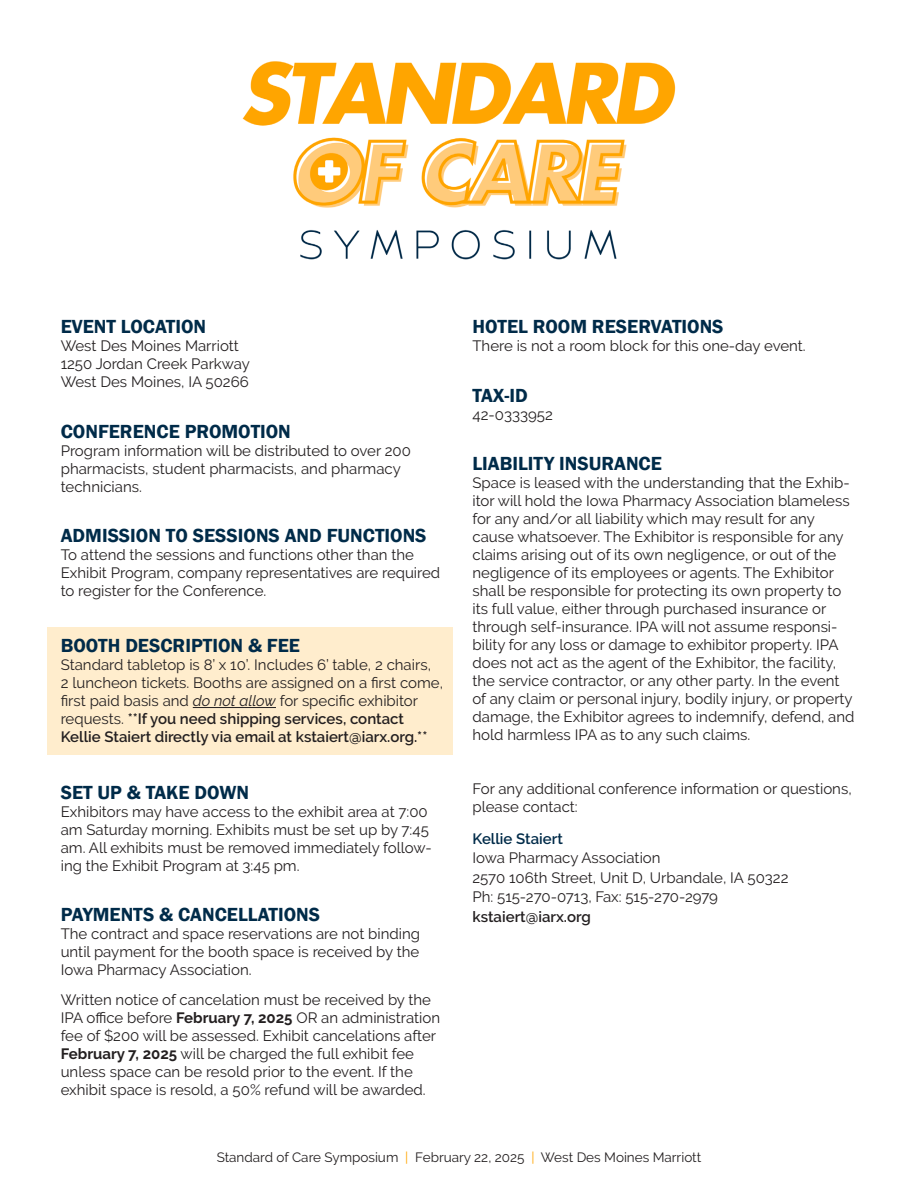
<style>
.page{position:relative;width:918px;height:1188px;background:#fff}
.page>*{position:absolute;margin:0;border:0;box-sizing:border-box;transform-origin:0 0}
.t1{font:600 19.5px "Franklin Gothic";color:#002b49}
.t2{font:15px/18px "Raleway";color:#231f20}
.t3{font:600 15px "Raleway";color:#231f20}
.t4{font:600 15px "Raleway";color:#002b49}
.t5{font:13.5px "Raleway";color:#231f20}
.s1{font-style:italic}
.s2{font-weight:400}
.s3{font-weight:700}
.s4{color:#ffa500}
</style>
<div class="page">
<div style="left:47px;top:627px;width:406px;height:128px;background:#ffedcd"></div>
<hr style="left:193px;top:707px;width:83px;height:1px;background:#231f20">
<img style="left:243px;top:61px;width:432px;height:198px">
<p class="t1" style="left:61px;top:315px;width:147px">EVENT LOCATION</p>
<p class="t2" style="left:61px;top:337px;width:180px">West Des Moines Marriott</p>
<p class="t2" style="left:61px;top:355px;width:191px">1250 Jordan Creek Parkway</p>
<p class="t2" style="left:61px;top:373px;width:190px">West Des Moines, IA 50266</p>
<p class="t1" style="left:61px;top:419px;width:232px">CONFERENCE PROMOTION</p>
<p class="t2" style="left:61px;top:441px;width:352px">Program information will be distributed to over 200 pharmacists, student pharmacists, and pharmacy</p>
<p class="t2" style="left:61px;top:477px;width:83px">technicians.</p>
<p class="t1" style="left:61px;top:523px;width:367px">ADMISSION TO SESSIONS AND FUNCTIONS</p>
<p class="t2" style="left:61px;top:546px;width:381px">To attend the sessions and functions other than the<br>Exhibit Program, company representatives are required to register for the Conference.</p>
<p class="t1" style="left:61px;top:634px;width:241px">BOOTH DESCRIPTION &amp; FEE</p>
<p class="t2" style="left:61px;top:656px;width:372px">Standard tabletop is 8’ x 10’. Includes 6’ table, 2 chairs,</p>
<p class="t2" style="left:61px;top:674px;width:384px">2 luncheon tickets. Booths are assigned on a first come, first paid basis and <span class="s1">do not allow</span> for specific exhibitor</p>
<p class="t3" style="left:61px;top:711px;width:345px"><span class="s2">requests.</span> **If you need shipping services, contact</p>
<p class="t3" style="left:61px;top:729px;width:368px">Kellie Staiert directly via email at kstaiert@iarx.org.**</p>
<p class="t1" style="left:61px;top:780px;width:190px">SET UP &amp; TAKE DOWN</p>
<p class="t2" style="left:61px;top:802px;width:373px">Exhibitors may have access to the exhibit area at 7:00 am Saturday morning. Exhibits must be set up by 7:45 am. All exhibits must be removed immediately follow&shy;ing the Exhibit Program at 3:45 pm.</p>
<p class="t1" style="left:61px;top:903px;width:261px">PAYMENTS &amp; CANCELLATIONS</p>
<p class="t2" style="left:61px;top:925px;width:361px;text-align:justify">The contract and space reservations are not binding until payment for the booth space is received by the Iowa Pharmacy Association.</p>
<p class="t2" style="left:61px;top:991px;width:381px">Written notice of cancelation must be received by the IPA office before <span class="s3">February 7, 2025</span> OR an administration fee of $200 will be assessed. Exhibit cancelations after <span class="s3">February 7, 2025</span> will be charged the full exhibit fee</p>
<p class="t2" style="left:61px;top:1063px;width:366px">unless space can be resold prior to the event. If the exhibit space is resold, a 50% refund will be awarded.</p>
<p class="t1" style="left:472px;top:315px;width:253px">HOTEL ROOM RESERVATIONS</p>
<p class="t2" style="left:472px;top:337px;width:335px">There is not a room block for this one-day event.</p>
<p class="t1" style="left:472px;top:383px;width:57px">TAX-ID</p>
<p class="t2" style="left:472px;top:405px;width:82px">42-0333952</p>
<p class="t1" style="left:472px;top:451px;width:191px">LIABILITY INSURANCE</p>
<p class="t2" style="left:472px;top:474px;width:383px">Space is leased with the understanding that the Exhib&shy;itor will hold the Iowa Pharmacy Association blameless for any and/or all liability which may result for any cause whatsoever. The Exhibitor is responsible for any claims arising out of its own negligence, or out of the negligence of its employees or agents. The Exhibitor shall be responsible for protecting its own property to its full value, either through purchased insurance or through self-insurance. IPA will not assume responsi&shy;bility for any loss or damage to exhibitor property. IPA does not act as the agent of the Exhibitor, the facility, the service contractor, or any other party. In the event of any claim or personal injury, bodily injury, or property damage, the Exhibitor agrees to indemnify, defend, and hold harmless IPA as to any such claims.</p>
<p class="t2" style="left:472px;top:780px;width:381px">For any additional conference information or questions, please contact:</p>
<p class="t4" style="left:472px;top:830px;width:92px">Kellie Staiert</p>
<p class="t2" style="left:472px;top:849px;width:190px">Iowa Pharmacy Association</p>
<p class="t2" style="left:472px;top:868px;width:317px">2570 106th Street, Unit D, Urbandale, IA 50322</p>
<p class="t2" style="left:472px;top:888px;width:247px">Ph: 515-270-0713, Fax: 515-270-2979</p>
<p class="t3" style="left:472px;top:908px;width:120px">kstaiert@iarx.org</p>
<p class="t5" style="left:217px;top:1150px;width:486px">Standard of Care Symposium <span class="s4">|</span> February 22, 2025 <span class="s4">|</span> West Des Moines Marriott</p>
</div>
